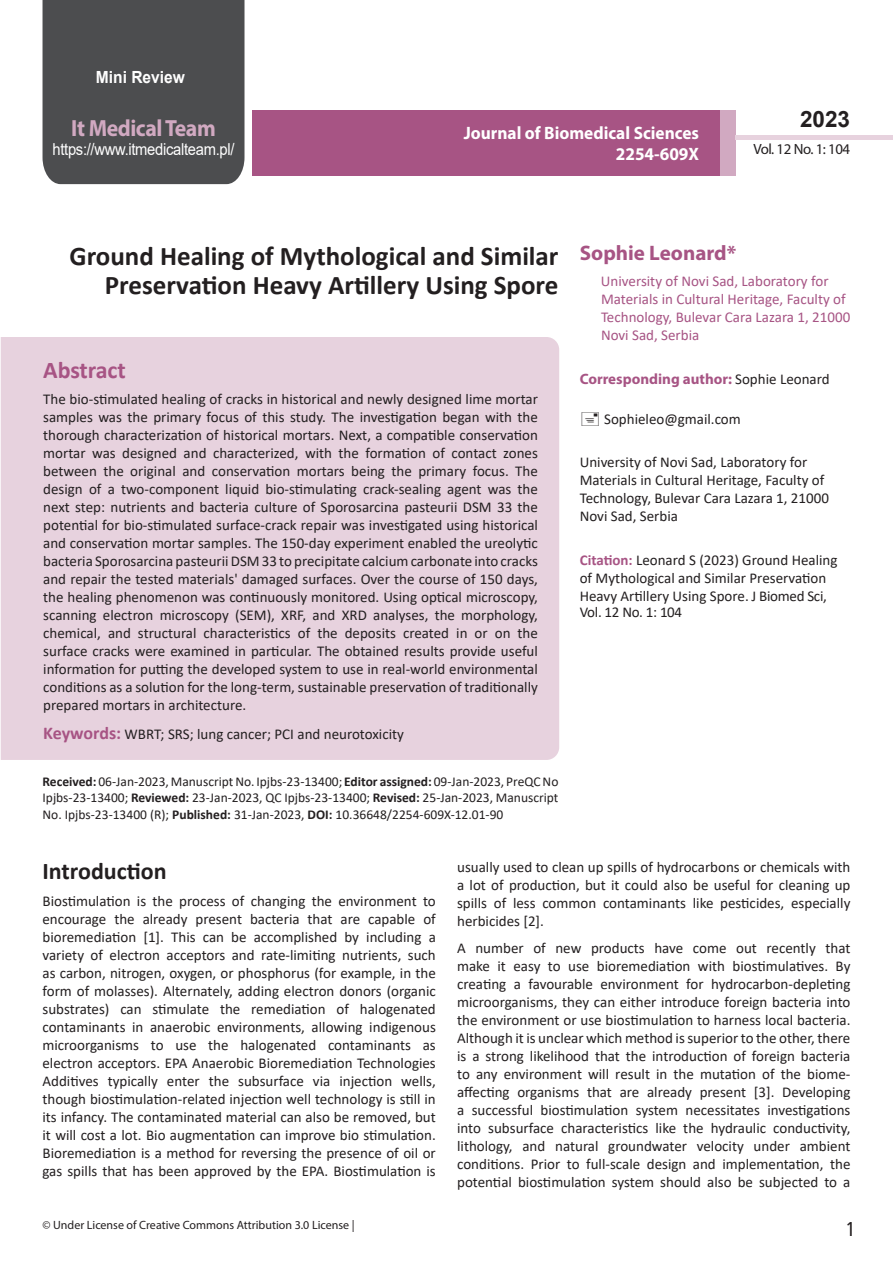
<style>
.page{position:relative;width:893px;height:1263px;background:#fff}
.page>*{position:absolute;margin:0;border:0;box-sizing:border-box;transform-origin:0 0}
.t1{font:700 27px/29.7px "Calibri";color:#231f20;text-align:right}
.t2{font:25.5px "Tunga";color:#231f20}
.side-heading{font:700 24px "Calibri";color:#231f20}
.t3{font:700 24px "Calibri";letter-spacing:-.005em;color:#a75484}
.t4{font:700 23.4px "Myriad Pro";letter-spacing:-.02em;color:#d1a9c1;scale:.93 1}
.t5{font:700 22.5px "Arial";color:#231f20}
.t6{font:700 21px "Myriad Pro";color:#a75484}
.t7{font:700 18px/21.6px "Myriad Pro";color:#fff;text-align:right;scale:.96 1}
.t8{font:700 16.8px "Arial";color:#fff;scale:.93 1}
.t9{font:16.5px "Arial";letter-spacing:-.02em;color:#fff;scale:.89 1}
.body_text{font:15px/18px "Calibri";color:#231f20;text-align:justify}
.endnote_text{font:15px/18px "Calibri";color:#231f20}
.t10{font:15px/18px "Calibri";color:#a75484}
.t11{font:700 15px "Myriad Pro";color:#a75484}
.endnote_text-2{font:15px "Calibri";letter-spacing:-.02em;color:#231f20}
.t12{font:14.85px "Myriad Pro";letter-spacing:-.03em;color:#231f20}
.No_Spacing{font:13.5px/16.2px "Calibri";color:#231f20;text-align:justify}
.t13{font:12px "Myriad Pro";color:#231f20}
.s1{font-family:"Calibri";font-weight:400;color:#231f20}
.s2{font-weight:700;color:#a75484}
.s3{font-weight:700;font-size:18px;color:#a75484}
.s4{font-weight:700}
</style>
<div class="page">
<div style="left:43px;top:0;width:201px;height:184px;background:#4c4d4f"></div>
<div style="left:252px;top:110px;width:469px;height:66px;background:#a75484"></div>
<div style="left:720px;top:110px;width:16px;height:66px;background:#d1a9c1"></div>
<div style="left:736px;top:135px;width:157px;height:5px;background:#e7d2de"></div>
<div style="left:1px;top:337px;width:558px;height:423px;background:#e7d2de"></div>
<p class="t8" style="left:96px;top:65px;width:97px">Mini Review</p>
<h3 class="t4" style="left:71px;top:113px;width:157px">It Medical Team</h3>
<p class="t9" style="left:52px;top:138px;width:206px">https://www.itmedicalteam.pl/</p>
<p class="t7" style="left:464px;top:121px;width:247px">Journal of Biomedical Sciences<br>2254-609X</p>
<h3 class="t5" style="left:800px;top:104px;width:52px">2023</h3>
<p class="t12" style="left:753px;top:140px;width:98px">Vol. 12 No. 1: 104</p>
<p class="t1" style="left:69px;top:241px;width:491px">Ground Healing of Mythological and Similar<br>Preservation Heavy Artillery Using Spore</p>
<p class="t6" style="left:580px;top:239px;width:158px">Sophie Leonard*</p>
<p class="t10" style="left:601px;top:272px;width:251px">University of Novi Sad, Laboratory for Materials in Cultural Heritage, Faculty of Technology, Bulevar Cara Lazara 1, 21000<br>Novi Sad, Serbia</p>
<p class="t11" style="left:580px;top:369px;width:251px">Corresponding author: <span class="s1">Sophie Leonard</span></p>
<p class="endnote_text" style="left:604px;top:409px;width:138px">Sophieleo@gmail.com</p>
<p class="endnote_text" style="left:580px;top:453px;width:251px">University of Novi Sad, Laboratory for Materials in Cultural Heritage, Faculty of Technology, Bulevar Cara Lazara 1, 21000<br>Novi Sad, Serbia</p>
<p class="endnote_text" style="left:580px;top:550px;width:259px"><span class="s2">Citation:</span> Leonard S (2023) Ground Healing of Mythological and Similar Preservation<br>Heavy Artillery Using Spore. J Biomed Sci,</p>
<p class="endnote_text-2" style="left:580px;top:602px;width:104px">Vol. 12 No. 1: 104</p>
<p class="t3" style="left:43px;top:353px;width:84px">Abstract</p>
<p class="body_text" style="left:43px;top:390px;width:496px">The bio-stimulated healing of cracks in historical and newly designed lime mortar samples was the primary focus of this study. The investigation began with the thorough characterization of historical mortars. Next, a compatible conservation mortar was designed and characterized, with the formation of contact zones between the original and conservation mortars being the primary focus. The design of a two-component liquid bio-stimulating crack-sealing agent was the next step: nutrients and bacteria culture of Sporosarcina pasteurii DSM 33 the potential for bio-stimulated surface-crack repair was investigated using historical and conservation mortar samples. The 150-day experiment enabled the ureolytic bacteria Sporosarcina pasteurii DSM 33 to precipitate calcium carbonate into cracks and repair the tested materials' damaged surfaces. Over the course of 150 days, the healing phenomenon was continuously monitored. Using optical microscopy, scanning electron microscopy (SEM), XRF, and XRD analyses, the morphology, chemical, and structural characteristics of the deposits created in or on the surface cracks were examined in particular. The obtained results provide useful information for putting the developed system to use in real-world environmental conditions as a solution for the long-term, sustainable preservation of traditionally prepared mortars in architecture.</p>
<p class="body_text" style="left:43px;top:724px;width:362px"><span class="s3">Keywords:</span> WBRT; SRS; lung cancer; PCI and neurotoxicity</p>
<p class="No_Spacing" style="left:43px;top:773px;width:517px"><span class="s4">Received:</span> 06-Jan-2023, Manuscript No. Ipjbs-23-13400; <span class="s4">Editor assigned:</span> 09-Jan-2023, PreQC No Ipjbs-23-13400; <span class="s4">Reviewed:</span> 23-Jan-2023, QC Ipjbs-23-13400; <span class="s4">Revised:</span> 25-Jan-2023, Manuscript No. Ipjbs-23-13400 (R); <span class="s4">Published:</span> 31-Jan-2023, <span class="s4">DOI:</span> 10.36648/2254-609X-12.01-90</p>
<p class="side-heading" style="left:43px;top:854px;width:126px">Introduction</p>
<p class="body_text" style="left:43px;top:891px;width:395px">Biostimulation is the process of changing the environment to encourage the already present bacteria that are capable of bioremediation [1]. This can be accomplished by including a variety of electron acceptors and rate-limiting nutrients, such as carbon, nitrogen, oxygen, or phosphorus (for example, in the form of molasses). Alternately, adding electron donors (organic substrates) can stimulate the remediation of halogenated contaminants in anaerobic environments, allowing indigenous microorganisms to use the halogenated contaminants as electron acceptors. EPA Anaerobic Bioremediation Technologies Additives typically enter the subsurface via injection wells, though biostimulation-related injection well technology is still in its infancy. The contaminated material can also be removed, but it will cost a lot. Bio augmentation can improve bio stimulation.<br>Bioremediation is a method for reversing the presence of oil or gas spills that has been approved by the EPA. Biostimulation is</p>
<p class="t13" style="left:43px;top:1218px;width:314px">© Under License of Creative Commons Attribution 3.0 License |</p>
<p class="body_text" style="left:457px;top:858px;width:395px">usually used to clean up spills of hydrocarbons or chemicals with a lot of production, but it could also be useful for cleaning up spills of less common contaminants like pesticides, especially herbicides [2].</p>
<p class="body_text" style="left:457px;top:938px;width:395px">A number of new products have come out recently that make it easy to use bioremediation with biostimulatives. By creating a favourable environment for hydrocarbon-depleting microorganisms, they can either introduce foreign bacteria into the environment or use biostimulation to harness local bacteria.<br>Although it is unclear which method is superior to the other, there is a strong likelihood that the introduction of foreign bacteria to any environment will result in the mutation of the biome&shy;affecting organisms that are already present [3]. Developing a successful biostimulation system necessitates investigations into subsurface characteristics like the hydraulic conductivity, lithology, and natural groundwater velocity under ambient conditions. Prior to full-scale design and implementation, the potential biostimulation system should also be subjected to a</p>
<h2 class="t2" style="left:847px;top:1212px;width:9px">1</h2>
</div>
